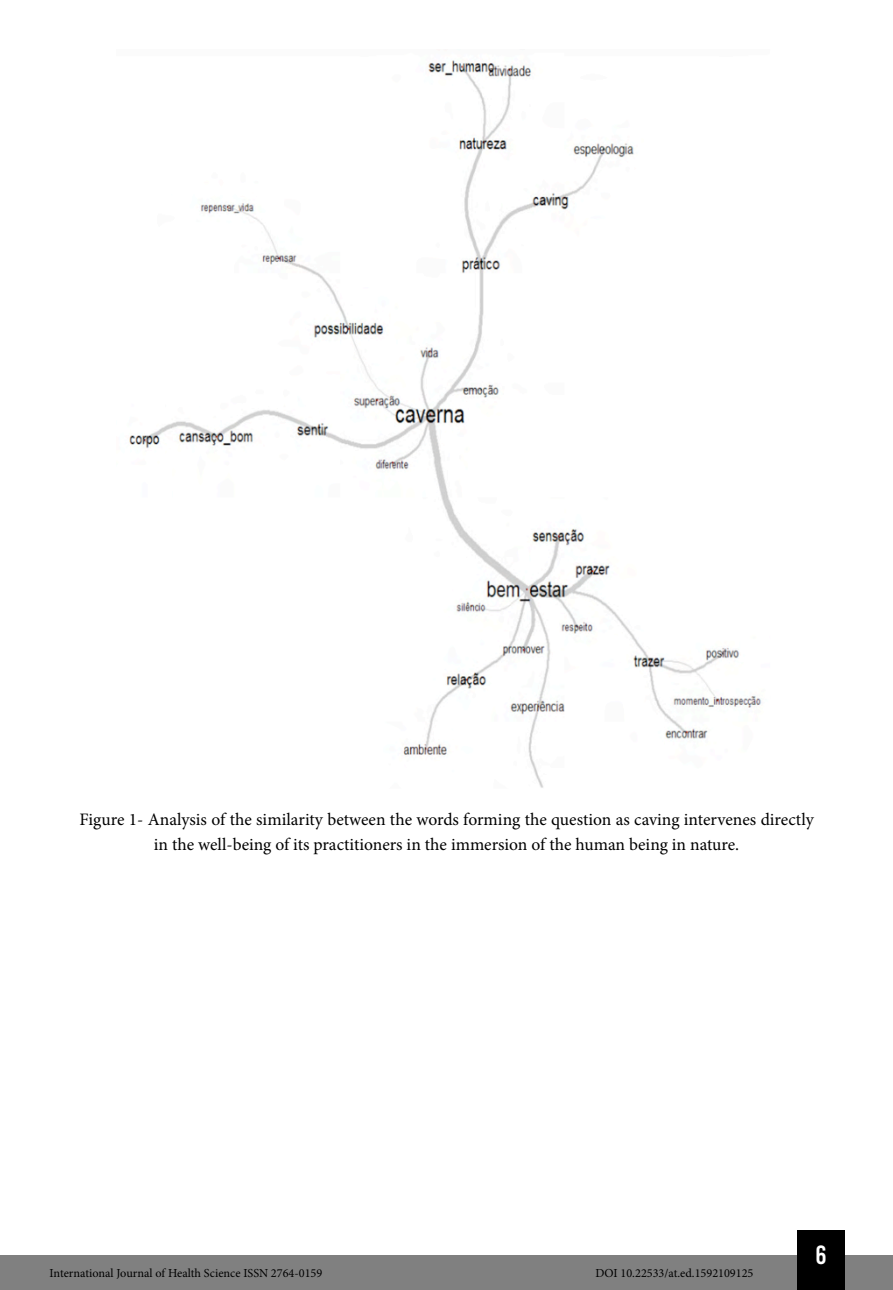
<style>
.page{position:relative;width:893px;height:1290px;background:#fff}
.page>*{position:absolute;margin:0;border:0;box-sizing:border-box;transform-origin:0 0}
.t1{font:26.25px "Bebas Kai";color:#fff}
.Info_Imagem{font:17.5px/24.5px "Minion Pro";color:#000;text-align:center}
.t2{font:12.25px "Minion Pro";color:#000}
</style>
<div class="page">
<div style="left:0;top:1255px;width:893px;height:35px;background:#808080"></div>
<div style="left:797px;top:1230px;width:48px;height:60px;background:#000"></div>
<img style="left:129px;top:60px;width:633px;height:728px">
<p class="Info_Imagem" style="left:79px;top:807px;width:736px">Figure 1- Analysis of the similarity between the words forming the question as caving intervenes directly in the well-being of its practitioners in the immersion of the human being in nature.</p>
<p class="t2" style="left:50px;top:1265px;width:274px">International Journal of Health Science ISSN 2764-0159</p>
<p class="t2" style="left:595px;top:1265px;width:160px">DOI 10.22533/at.ed.1592109125</p>
<h1 class="t1" style="left:815px;top:1241px;width:13px">6</h1>
</div>
